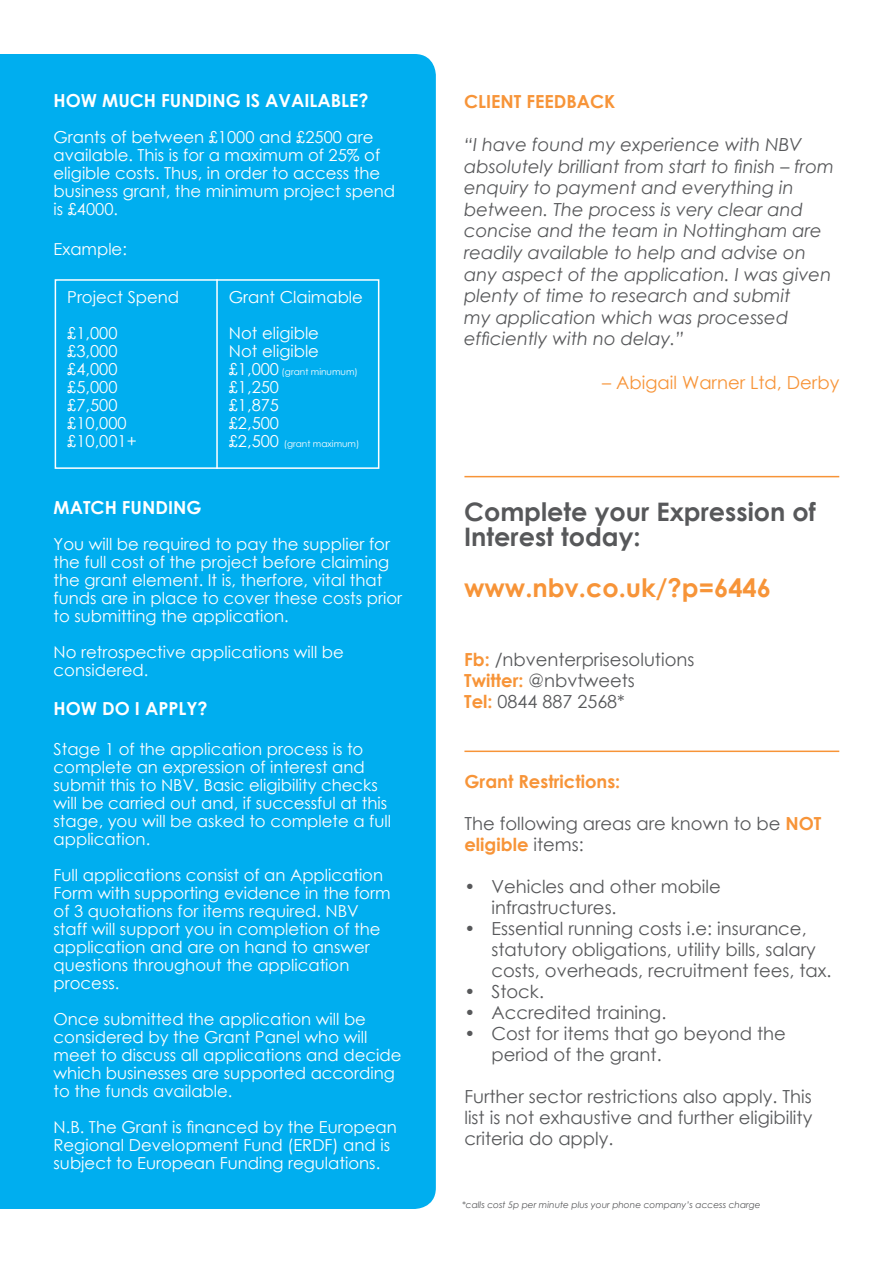
<style>
.page{position:relative;width:893px;height:1263px;background:#fff}
.page>*{position:absolute;margin:0;border:0;box-sizing:border-box;transform-origin:0 0}
.t1{font:700 25.5px "Century Gothic";color:#57585a}
.t2{font:700 25.5px "Century Gothic";color:#f79438}
.t3{font:18px/21px "Century Gothic";color:#57585a}
.t4{font:italic 18px/21.6px "Century Gothic";color:#57585a}
.t5{font:700 18px "Century Gothic";color:#fff}
.t6{font:700 18px "Century Gothic";color:#f79438}
.t7{font:18px "Century Gothic";color:#f79438}
.t8{font:16.5px/18px "Century Gothic";color:#fff}
.t9{font:italic 9px "Century Gothic";color:#57585a}
.t10{font:9px "Century Gothic";color:#fff}
.s1{font-size:16.5px}
.s2{font-weight:700;color:#f79438}
</style>
<div class="page">
<div style="left:0;top:54px;width:436px;height:1155px;background:#00aeef"></div>
<div style="left:55px;top:279px;width:324px;height:190px;border:2px solid #fff"></div>
<hr style="left:216px;top:279px;width:2px;height:190px;background:#fff">
<hr style="left:464px;top:476px;width:375px;height:1px;background:#f79438">
<hr style="left:464px;top:750px;width:375px;height:2px;background:#f79438">
<p class="t5" style="left:54px;top:87px;width:316px">HOW MUCH FUNDING IS AVAILABLE?</p>
<p class="t8" style="left:54px;top:128px;width:343px">Grants of between £1000 and £2500 are available. This is for a maximum of 25% of eligible costs. Thus, in order to access the business grant, the minimum project spend is £4000.</p>
<p class="t8" style="left:54px;top:239px;width:75px">Example:</p>
<p class="t8" style="left:67px;top:288px;width:114px">Project Spend</p>
<p class="t8" style="left:67px;top:324px;width:52px">£1,000</p>
<p class="t8" style="left:67px;top:342px;width:52px">£3,000</p>
<p class="t8" style="left:67px;top:360px;width:52px">£4,000</p>
<p class="t8" style="left:67px;top:378px;width:52px">£5,000</p>
<p class="t8" style="left:67px;top:396px;width:52px">£7,500</p>
<p class="t8" style="left:67px;top:414px;width:61px">£10,000</p>
<p class="t8" style="left:67px;top:432px;width:71px">£10,001+</p>
<p class="t8" style="left:229px;top:288px;width:136px">Grant Claimable</p>
<p class="t8" style="left:229px;top:324px;width:92px">Not eligible</p>
<p class="t8" style="left:229px;top:342px;width:92px">Not eligible</p>
<p class="t10" style="left:229px;top:365px;width:130px"><span class="s1">£1,000</span> (grant minumum)</p>
<p class="t8" style="left:229px;top:378px;width:52px">£1,250</p>
<p class="t8" style="left:229px;top:396px;width:52px">£1,875</p>
<p class="t8" style="left:229px;top:414px;width:52px">£2,500</p>
<p class="t10" style="left:229px;top:437px;width:132px"><span class="s1">£2,500</span> (grant maximum)</p>
<p class="t5" style="left:54px;top:493px;width:149px">MATCH FUNDING</p>
<p class="t8" style="left:54px;top:534px;width:350px">You will be required to pay the supplier for the full cost of the project before claiming the grant element. It is, therfore, vital that funds are in place to cover these costs prior to submitting the application.</p>
<p class="t8" style="left:54px;top:642px;width:292px">No retrospective applications will be</p>
<p class="t8" style="left:54px;top:660px;width:96px">considered.</p>
<p class="t5" style="left:54px;top:695px;width:156px">HOW DO I APPLY?</p>
<p class="t8" style="left:54px;top:740px;width:339px">Stage 1 of the application process is to complete an expression of interest and submit this to NBV. Basic eligibility checks will be carried out and, if successful at this stage, you will be asked to complete a full application.</p>
<p class="t8" style="left:54px;top:866px;width:338px">Full applications consist of an Application Form with supporting evidence in the form of 3 quotations for items required. NBV staff will support you in completion of the application and are on hand to answer questions throughout the application process.</p>
<p class="t8" style="left:54px;top:1010px;width:314px">Once submitted the application will be</p>
<p class="t8" style="left:54px;top:1028px;width:349px">considered by the Grant Panel who will meet to discuss all applications and decide which businesses are supported according to the funds available.</p>
<p class="t8" style="left:54px;top:1118px;width:345px">N.B. The Grant is financed by the European<br>Regional Development Fund (ERDF) and is subject to European Funding regulations.</p>
<p class="t6" style="left:464px;top:88px;width:153px">CLIENT FEEDBACK</p>
<p class="t4" style="left:464px;top:133px;width:371px">“I have found my experience with NBV absolutely brilliant from start to finish – from enquiry to payment and everything in between. The process is very clear and concise and the team in Nottingham are readily available to help and advise on any aspect of the application. I was given plenty of time to research and submit<br>my application which was processed efficiently with no delay.”</p>
<p class="t7" style="left:602px;top:369px;width:239px">– Abigail Warner Ltd, Derby</p>
<p class="t1" style="left:464px;top:492px;width:353px">Complete your Expression of</p>
<p class="t1" style="left:464px;top:518px;width:178px">Interest today:</p>
<p class="t2" style="left:464px;top:569px;width:309px">www.nbv.co.uk/?p=6446</p>
<p class="t3" style="left:464px;top:649px;width:232px"><span class="s2">Fb:</span> /nbventerprisesolutions</p>
<p class="t3" style="left:464px;top:670px;width:172px"><span class="s2">Twitter:</span> @nbvtweets</p>
<p class="t3" style="left:464px;top:691px;width:162px"><span class="s2">Tel:</span> 0844 887 2568*</p>
<p class="t6" style="left:464px;top:768px;width:157px">Grant Restrictions:</p>
<p class="t3" style="left:464px;top:813px;width:359px">The following areas are known to be <span class="s2">NOT eligible</span> items:</p>
<p class="t3" style="left:491px;top:876px;width:231px;text-indent:-27px">• Vehicles and other mobile infrastructures.</p>
<p class="t3" style="left:491px;top:918px;width:341px;text-indent:-27px">• Essential running costs i.e: insurance, statutory obligations, utility bills, salary costs, overheads, recruitment fees, tax.</p>
<p class="t3" style="left:464px;top:981px;width:81px">• Stock.</p>
<p class="t3" style="left:464px;top:1002px;width:203px">• Accredited training.</p>
<p class="t3" style="left:491px;top:1023px;width:296px;text-indent:-27px">• Cost for items that go beyond the period of the grant.</p>
<p class="t3" style="left:464px;top:1086px;width:349px;text-align:justify">Further sector restrictions also apply. This list is not exhaustive and further eligibility criteria do apply.</p>
<p class="t9" style="left:462px;top:1198px;width:300px">*calls cost 5p per minute plus your phone company’s access charge</p>
</div>
